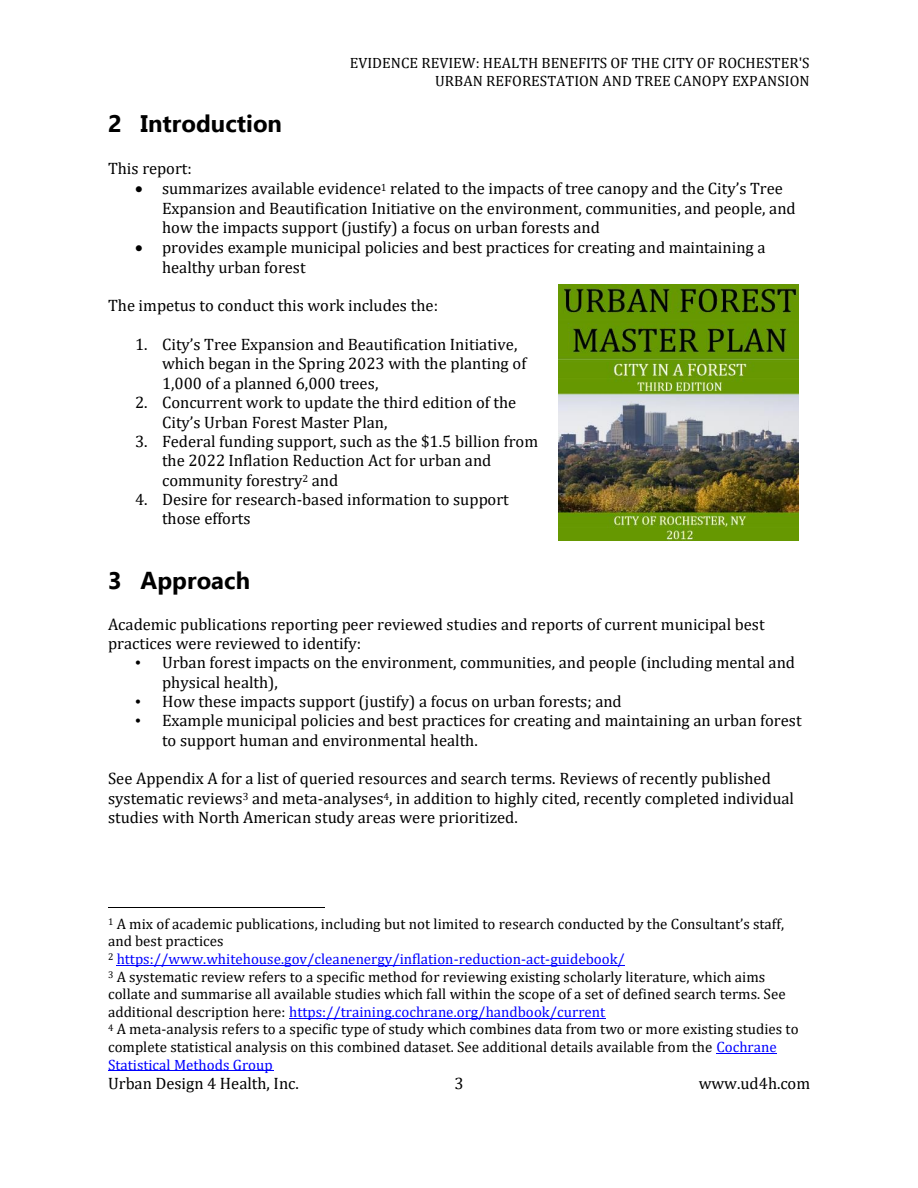
<style>
.page{position:relative;width:918px;height:1188px;background:#fff}
.page>*{position:absolute;margin:0;border:0;box-sizing:border-box;transform-origin:0 0}
.t1{font:700 24px "Ebrima";color:#000}
.t2{font:16.5px/19.4px "Cambria";color:#000}
.t3{font:15px/17.5px "Cambria";color:#000}
.t4{font:15px "Cambria";color:#00f}
.s1{font-family:"Times New Roman"}
.s2{color:#00f}
</style>
<div class="page">
<hr style="left:108px;top:907px;width:216px;height:1px;background:#000">
<hr style="left:117px;top:965px;width:508px;height:1px;background:#00f">
<hr style="left:289px;top:1018px;width:317px;height:1px;background:#00f">
<hr style="left:716px;top:1053px;width:61px;height:1px;background:#00f">
<hr style="left:108px;top:1070px;width:165px;height:1px;background:#00f">
<img style="left:559px;top:284px;width:239px;height:257px">
<p class="t3" style="left:350px;top:54px;width:461px;text-align:right">EVIDENCE REVIEW: HEALTH BENEFITS OF THE CITY OF ROCHESTER'S<br>URBAN REFORESTATION AND TREE CANOPY EXPANSION</p>
<h1 class="t1" style="left:108px;top:108px;width:176px">2 Introduction</h1>
<p class="t2" style="left:108px;top:158px;width:85px">This report:</p>
<p class="t2" style="left:162px;top:179px;width:635px;text-indent:-27px">• summarizes available evidence<sup>1</sup> related to the impacts of tree canopy and the City’s Tree<br>Expansion and Beautification Initiative on the environment, communities, and people, and how the impacts support (justify) a focus on urban forests and</p>
<p class="t2" style="left:162px;top:238px;width:605px;text-indent:-27px">• provides example municipal policies and best practices for creating and maintaining a healthy urban forest</p>
<p class="t2" style="left:108px;top:296px;width:332px">The impetus to conduct this work includes the:</p>
<p class="t2" style="left:162px;top:334px;width:366px;text-indent:-27px">1. City’s Tree Expansion and Beautification Initiative, which began in the Spring 2023 with the planting of<br>1,000 of a planned 6,000 trees,</p>
<p class="t2" style="left:162px;top:392px;width:356px;text-indent:-27px">2. Concurrent work to update the third edition of the<br>City’s Urban Forest Master Plan,</p>
<p class="t2" style="left:162px;top:431px;width:378px;text-indent:-27px">3. Federal funding support, such as the $1.5 billion from the 2022 Inflation Reduction Act for urban and community forestry<sup>2</sup> and</p>
<p class="t2" style="left:162px;top:489px;width:348px;text-indent:-27px">4. Desire for research-based information to support those efforts</p>
<h1 class="t1" style="left:108px;top:565px;width:144px">3 Approach</h1>
<p class="t2" style="left:108px;top:614px;width:658px">Academic publications reporting peer reviewed studies and reports of current municipal best practices were reviewed to identify:</p>
<p class="t2" style="left:162px;top:653px;width:635px;text-indent:-27px"><span class="s1">•</span> Urban forest impacts on the environment, communities, and people (including mental and physical health),</p>
<p class="t2" style="left:135px;top:691px;width:488px"><span class="s1">•</span> How these impacts support (justify) a focus on urban forests; and</p>
<p class="t2" style="left:162px;top:710px;width:641px;text-indent:-27px"><span class="s1">•</span> Example municipal policies and best practices for creating and maintaining an urban forest to support human and environmental health.</p>
<p class="t2" style="left:108px;top:769px;width:687px">See Appendix A for a list of queried resources and search terms. Reviews of recently published systematic reviews<sup>3</sup> and meta-analyses<sup>4</sup>, in addition to highly cited, recently completed individual studies with North American study areas were prioritized.</p>
<p class="t3" style="left:108px;top:915px;width:678px"><sup>1</sup> A mix of academic publications, including but not limited to research conducted by the Consultant’s staff, and best practices</p>
<p class="t4" style="left:108px;top:950px;width:518px"><sup>2</sup> https://www.whitehouse.gov/cleanenergy/inflation-reduction-act-guidebook/</p>
<p class="t3" style="left:108px;top:967px;width:679px"><sup>3</sup> A systematic review refers to a specific method for reviewing existing scholarly literature, which aims collate and summarise all available studies which fall within the scope of a set of defined search terms. See additional description here: <span class="s2">https://training.cochrane.org/handbook/current</span></p>
<p class="t3" style="left:108px;top:1020px;width:692px"><sup>4</sup> A meta-analysis refers to a specific type of study which combines data from two or more existing studies to complete statistical analysis on this combined dataset. See additional details available from the <span class="s2">Cochrane<br>Statistical Methods Group</span></p>
<p class="t2" style="left:108px;top:1073px;width:192px">Urban Design 4 Health, Inc.</p>
<p class="t2" style="left:455px;top:1073px;width:11px">3</p>
<p class="t2" style="left:699px;top:1073px;width:113px">www.ud4h.com</p>
</div>
